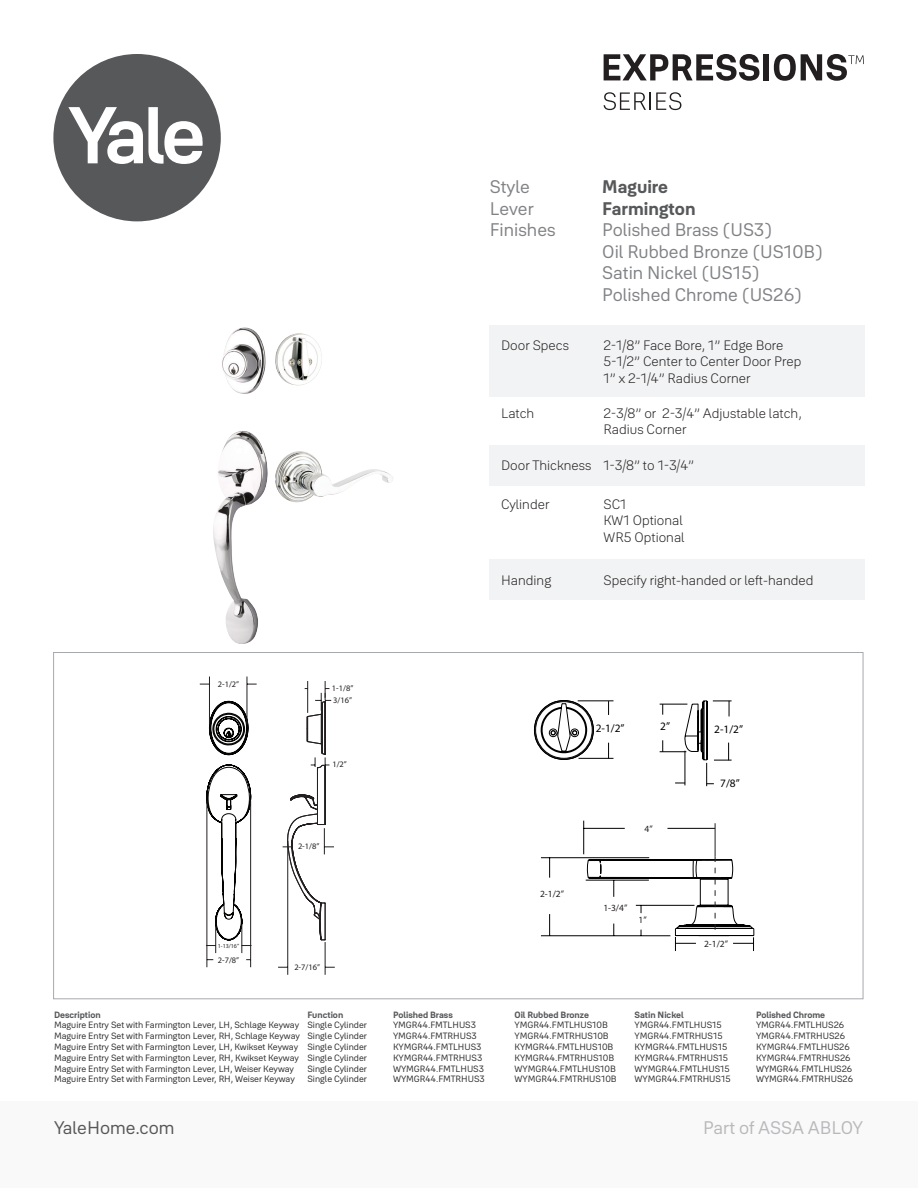
<style>
.page{position:relative;width:918px;height:1188px;background:#fff}
.page>*{position:absolute;margin:0;border:0;box-sizing:border-box;transform-origin:0 0}
.t1{font:18px "Yale Solis";color:#808285}
.t2{font:700 18px "Yale Solis";color:#57585a}
.t3{font:18px "Yale Solis";color:#b8b9bc}
.t4{font:18px "Yale Solis";color:#575658}
.t5{font:300 13.5px "Yale Solis";color:#231f20}
.t6{font:11.4px "Myriad Pro";color:#000}
.t7{font:9.45px "Myriad Pro";color:#231f20}
.t8{font:9px "Yale Solis";color:#2d2c2e}
.t9{font:700 9px "Yale Solis";color:#57585a}
.t10{font:8.4px "Myriad Pro";color:#231f20}
.t11{font:6px "Myriad Pro";color:#231f20}
</style>
<div class="page">
<div style="left:489px;top:325px;width:376px;height:72px;background:#f2f3f4"></div>
<div style="left:489px;top:445px;width:376px;height:40px;background:#f2f3f4"></div>
<div style="left:489px;top:560px;width:376px;height:40px;background:#f2f3f4"></div>
<svg style="left:53px;top:54px;width:168px;height:167px"></svg>
<div style="left:0;top:1102px;width:918px;height:86px;background:#f9f9f9"></div>
<svg style="left:604px;top:54px;width:155px;height:27px"></svg>
<div style="left:764px;top:54px;width:5px;height:26px;background:#231f20"></div>
<svg style="left:774px;top:54px;width:90px;height:27px"></svg>
<svg style="left:604px;top:92px;width:77px;height:18px"></svg>
<img style="left:275px;top:333px;width:47px;height:53px">
<img style="left:275px;top:451px;width:118px;height:51px">
<img style="left:213px;top:327px;width:55px;height:317px">
<hr style="left:209px;top:677px;width:1px;height:47px;background:#231f20">
<hr style="left:247px;top:677px;width:1px;height:47px;background:#231f20">
<hr style="left:207px;top:801px;width:1px;height:166px;background:#231f20">
<hr style="left:250px;top:801px;width:1px;height:166px;background:#231f20">
<svg style="left:206px;top:701px;width:46px;height:252px"></svg>
<hr style="left:287px;top:841px;width:1px;height:134px;background:#231f20">
<hr style="left:325px;top:942px;width:1px;height:33px;background:#231f20">
<svg style="left:283px;top:681px;width:51px;height:259px"></svg>
<svg style="left:534px;top:700px;width:60px;height:60px"></svg>
<hr style="left:578px;top:701px;width:36px;height:1px;background:#000">
<hr style="left:579px;top:758px;width:35px;height:1px;background:#000">
<svg style="left:608px;top:701px;width:1px;height:14px"></svg>
<svg style="left:608px;top:743px;width:1px;height:16px"></svg>
<svg style="left:660px;top:701px;width:72px;height:85px"></svg>
<hr style="left:541px;top:857px;width:108px;height:1px;background:#000">
<hr style="left:541px;top:936px;width:129px;height:1px;background:#000">
<svg style="left:549px;top:858px;width:1px;height:20px"></svg>
<svg style="left:549px;top:914px;width:1px;height:22px"></svg>
<hr style="left:584px;top:828px;width:41px;height:1px;background:#000">
<hr style="left:667px;top:828px;width:48px;height:1px;background:#000">
<hr style="left:583px;top:821px;width:1px;height:33px;background:#000">
<hr style="left:586px;top:880px;width:63px;height:1px;background:#000">
<hr style="left:715px;top:823px;width:1px;height:33px;background:#231f20">
<svg style="left:587px;top:856px;width:167px;height:95px"></svg>
<p class="t1" style="left:490px;top:176px;width:42px">Style</p>
<p class="t2" style="left:602px;top:176px;width:67px">Maguire</p>
<p class="t1" style="left:490px;top:198px;width:45px">Lever</p>
<p class="t2" style="left:602px;top:197px;width:95px">Farmington</p>
<p class="t1" style="left:490px;top:219px;width:67px">Finishes</p>
<p class="t1" style="left:602px;top:219px;width:172px">Polished Brass (US3)</p>
<p class="t1" style="left:602px;top:241px;width:222px">Oil Rubbed Bronze (US10B)</p>
<p class="t1" style="left:602px;top:262px;width:159px">Satin Nickel (US15)</p>
<p class="t1" style="left:602px;top:284px;width:201px">Polished Chrome (US26)</p>
<p class="t10" style="left:218px;top:679px;width:23px">2-1/2”</p>
<p class="t11" style="left:218px;top:943px;width:23px">1-13/16”</p>
<p class="t10" style="left:218px;top:955px;width:23px">2-7/8”</p>
<p class="t10" style="left:332px;top:683px;width:23px">1-1/8”</p>
<p class="t10" style="left:333px;top:695px;width:20px">3/16”</p>
<p class="t10" style="left:332px;top:759px;width:16px">1/2”</p>
<p class="t10" style="left:298px;top:841px;width:23px">2-1/8”</p>
<p class="t10" style="left:294px;top:962px;width:27px">2-7/16”</p>
<p class="t5" style="left:501px;top:338px;width:69px">Door Specs</p>
<p class="t5" style="left:501px;top:405px;width:35px">Latch</p>
<p class="t5" style="left:501px;top:458px;width:92px">Door Thickness</p>
<p class="t5" style="left:501px;top:497px;width:50px">Cylinder</p>
<p class="t5" style="left:501px;top:572px;width:52px">Handing</p>
<p class="t5" style="left:604px;top:338px;width:181px">2-1/8” Face Bore, 1” Edge Bore</p>
<p class="t5" style="left:604px;top:354px;width:199px">5-1/2” Center to Center Door Prep</p>
<p class="t5" style="left:604px;top:370px;width:148px">1” x 2-1/4” Radius Corner</p>
<p class="t5" style="left:604px;top:405px;width:200px">2-3/8” or 2-3/4” Adjustable latch,</p>
<p class="t5" style="left:604px;top:421px;width:84px">Radius Corner</p>
<p class="t5" style="left:604px;top:458px;width:92px">1-3/8” to 1-3/4”</p>
<p class="t5" style="left:604px;top:497px;width:24px">SC1</p>
<p class="t5" style="left:604px;top:513px;width:81px">KW1 Optional</p>
<p class="t5" style="left:604px;top:529px;width:83px">WR5 Optional</p>
<p class="t5" style="left:604px;top:572px;width:211px">Specify right-handed or left-handed</p>
<p class="t7" style="left:540px;top:888px;width:26px">2-1/2”</p>
<p class="t6" style="left:596px;top:721px;width:30px">2-1/2”</p>
<p class="t6" style="left:660px;top:719px;width:11px">2”</p>
<p class="t6" style="left:714px;top:722px;width:30px">2-1/2”</p>
<p class="t7" style="left:645px;top:823px;width:10px">4”</p>
<p class="t6" style="left:720px;top:776px;width:21px">7/8”</p>
<p class="t7" style="left:603px;top:902px;width:26px">1-3/4”</p>
<p class="t7" style="left:639px;top:914px;width:10px">1”</p>
<p class="t7" style="left:704px;top:938px;width:26px">2-1/2”</p>
<p class="t9" style="left:54px;top:1009px;width:48px">Description</p>
<p class="t9" style="left:308px;top:1009px;width:37px">Function</p>
<p class="t9" style="left:393px;top:1009px;width:61px">Polished Brass</p>
<p class="t9" style="left:515px;top:1009px;width:76px">Oil Rubbed Bronze</p>
<p class="t9" style="left:634px;top:1009px;width:51px">Satin Nickel</p>
<p class="t9" style="left:756px;top:1009px;width:71px">Polished Chrome</p>
<p class="t8" style="left:54px;top:1020px;width:315px">Maguire Entry Set with Farmington Lever, LH, Schlage Keyway Single Cylinder</p>
<p class="t8" style="left:393px;top:1020px;width:85px">YMGR44.FMTLHUS3</p>
<p class="t8" style="left:515px;top:1020px;width:95px">YMGR44.FMTLHUS10B</p>
<p class="t8" style="left:634px;top:1020px;width:89px">YMGR44.FMTLHUS15</p>
<p class="t8" style="left:756px;top:1020px;width:90px">YMGR44.FMTLHUS26</p>
<p class="t8" style="left:54px;top:1031px;width:315px">Maguire Entry Set with Farmington Lever, RH, Schlage Keyway Single Cylinder</p>
<p class="t8" style="left:393px;top:1031px;width:85px">YMGR44.FMTRHUS3</p>
<p class="t8" style="left:515px;top:1031px;width:96px">YMGR44.FMTRHUS10B</p>
<p class="t8" style="left:634px;top:1031px;width:90px">YMGR44.FMTRHUS15</p>
<p class="t8" style="left:756px;top:1031px;width:91px">YMGR44.FMTRHUS26</p>
<p class="t8" style="left:54px;top:1041px;width:315px">Maguire Entry Set with Farmington Lever, LH, Kwikset Keyway Single Cylinder</p>
<p class="t8" style="left:393px;top:1041px;width:90px">KYMGR44.FMTLHUS3</p>
<p class="t8" style="left:515px;top:1041px;width:100px">KYMGR44.FMTLHUS10B</p>
<p class="t8" style="left:634px;top:1041px;width:94px">KYMGR44.FMTLHUS15</p>
<p class="t8" style="left:756px;top:1041px;width:95px">KYMGR44.FMTLHUS26</p>
<p class="t8" style="left:54px;top:1052px;width:315px">Maguire Entry Set with Farmington Lever, RH, Kwikset Keyway Single Cylinder</p>
<p class="t8" style="left:393px;top:1052px;width:91px">KYMGR44.FMTRHUS3</p>
<p class="t8" style="left:515px;top:1052px;width:101px">KYMGR44.FMTRHUS10B</p>
<p class="t8" style="left:634px;top:1052px;width:95px">KYMGR44.FMTRHUS15</p>
<p class="t8" style="left:756px;top:1052px;width:96px">KYMGR44.FMTRHUS26</p>
<p class="t8" style="left:54px;top:1063px;width:242px">Maguire Entry Set with Farmington Lever, LH, Weiser Keyway</p>
<p class="t8" style="left:308px;top:1063px;width:61px">Single Cylinder</p>
<p class="t8" style="left:393px;top:1063px;width:93px">WYMGR44.FMTLHUS3</p>
<p class="t8" style="left:515px;top:1063px;width:103px">WYMGR44.FMTLHUS10B</p>
<p class="t8" style="left:634px;top:1063px;width:97px">WYMGR44.FMTLHUS15</p>
<p class="t8" style="left:756px;top:1063px;width:98px">WYMGR44.FMTLHUS26</p>
<p class="t8" style="left:54px;top:1074px;width:242px">Maguire Entry Set with Farmington Lever, RH, Weiser Keyway</p>
<p class="t8" style="left:308px;top:1074px;width:61px">Single Cylinder</p>
<p class="t8" style="left:393px;top:1074px;width:93px">WYMGR44.FMTRHUS3</p>
<p class="t8" style="left:515px;top:1074px;width:104px">WYMGR44.FMTRHUS10B</p>
<p class="t8" style="left:634px;top:1074px;width:98px">WYMGR44.FMTRHUS15</p>
<p class="t8" style="left:756px;top:1074px;width:99px">WYMGR44.FMTRHUS26</p>
<p class="t4" style="left:54px;top:1117px;width:122px">YaleHome.com</p>
<p class="t3" style="left:703px;top:1117px;width:161px">Part of ASSA ABLOY</p>
</div>
